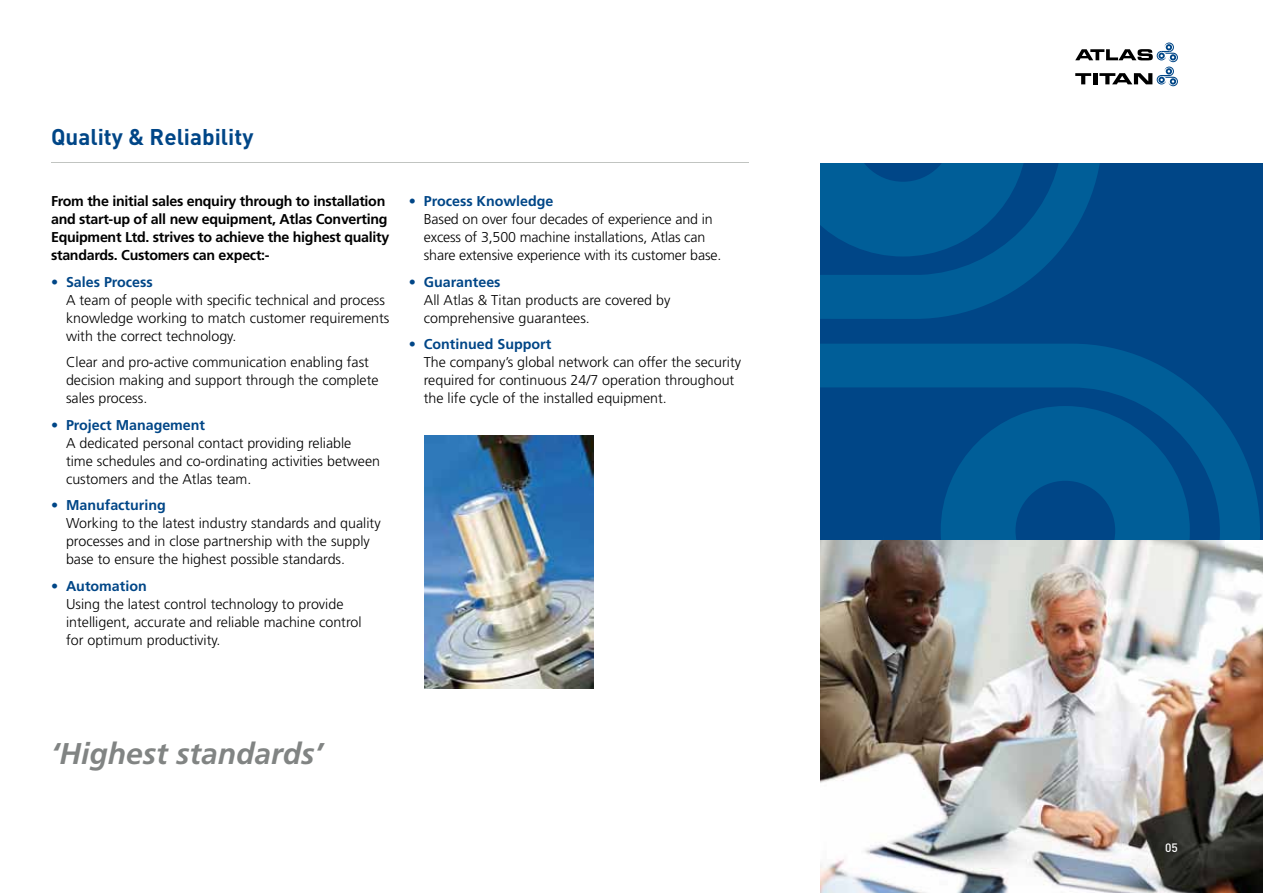
<style>
.page{position:relative;width:1263px;height:893px;background:#fff}
.page>*{position:absolute;margin:0;border:0;box-sizing:border-box;transform-origin:0 0}
.t1{font:italic 700 30px "Frutiger";color:#818483}
.t2{font:700 22.5px "DIN";color:#004687}
.t3{font:300 14.25px/18px "Frutiger";color:#000}
.t4{font:700 14.25px/18px "Frutiger";letter-spacing:-.02em;color:#000}
.t5{font:700 14.25px "Frutiger";color:#004687}
.t6{font:500 12px "DIN";color:#fff}
</style>
<div class="page">
<div style="left:820px;top:163px;width:443px;height:730px;background:#004687"></div>
<hr style="left:51px;top:162px;width:698px;height:1px;background:#c1c4c1">
<img style="left:424px;top:436px;width:169px;height:252px">
<svg style="left:1075px;top:43px;width:103px;height:43px"></svg>
<svg style="left:1102px;top:346px;width:158px;height:194px"></svg>
<svg style="left:1102px;top:406px;width:88px;height:134px"></svg>
<svg style="left:820px;top:163px;width:282px;height:377px;fill:#005e98"></svg>
<img style="left:820px;top:540px;width:443px;height:353px">
<h2 class="t2" style="left:51px;top:123px;width:204px">Quality &amp; Reliability</h2>
<p class="t4" style="left:51px;top:192px;width:340px">From the initial sales enquiry through to installation and start-up of all new equipment, Atlas Converting Equipment Ltd. strives to achieve the highest quality standards. Customers can expect:-</p>
<p class="t5" style="left:51px;top:273px;width:103px">• Sales Process</p>
<p class="t3" style="left:66px;top:291px;width:325px">A team of people with specific technical and process knowledge working to match customer requirements with the correct technology.</p>
<p class="t3" style="left:66px;top:353px;width:314px">Clear and pro-active communication enabling fast decision making and support through the complete sales process.</p>
<p class="t5" style="left:51px;top:416px;width:156px">• Project Management</p>
<p class="t3" style="left:66px;top:434px;width:316px">A dedicated personal contact providing reliable time schedules and co-ordinating activities between customers and the Atlas team.</p>
<p class="t5" style="left:51px;top:497px;width:116px">• Manufacturing</p>
<p class="t3" style="left:66px;top:514px;width:316px">Working to the latest industry standards and quality processes and in close partnership with the supply base to ensure the highest possible standards.</p>
<p class="t5" style="left:51px;top:577px;width:97px">• Automation</p>
<p class="t3" style="left:66px;top:595px;width:297px">Using the latest control technology to provide intelligent, accurate and reliable machine control for optimum productivity.</p>
<p class="t5" style="left:409px;top:193px;width:146px">• Process Knowledge</p>
<p class="t3" style="left:424px;top:210px;width:299px">Based on over four decades of experience and in excess of 3,500 machine installations, Atlas can share extensive experience with its customer base.</p>
<p class="t5" style="left:409px;top:273px;width:93px">• Guarantees</p>
<p class="t3" style="left:424px;top:291px;width:248px">All Atlas &amp; Titan products are covered by comprehensive guarantees.</p>
<p class="t5" style="left:409px;top:336px;width:144px">• Continued Support</p>
<p class="t3" style="left:424px;top:353px;width:319px">The company’s global network can offer the security required for continuous 24/7 operation throughout the life cycle of the installed equipment.</p>
<h1 class="t1" style="left:51px;top:736px;width:273px">‘Highest standards’</h1>
<p class="t6" style="left:1165px;top:840px;width:14px">05</p>
</div>
